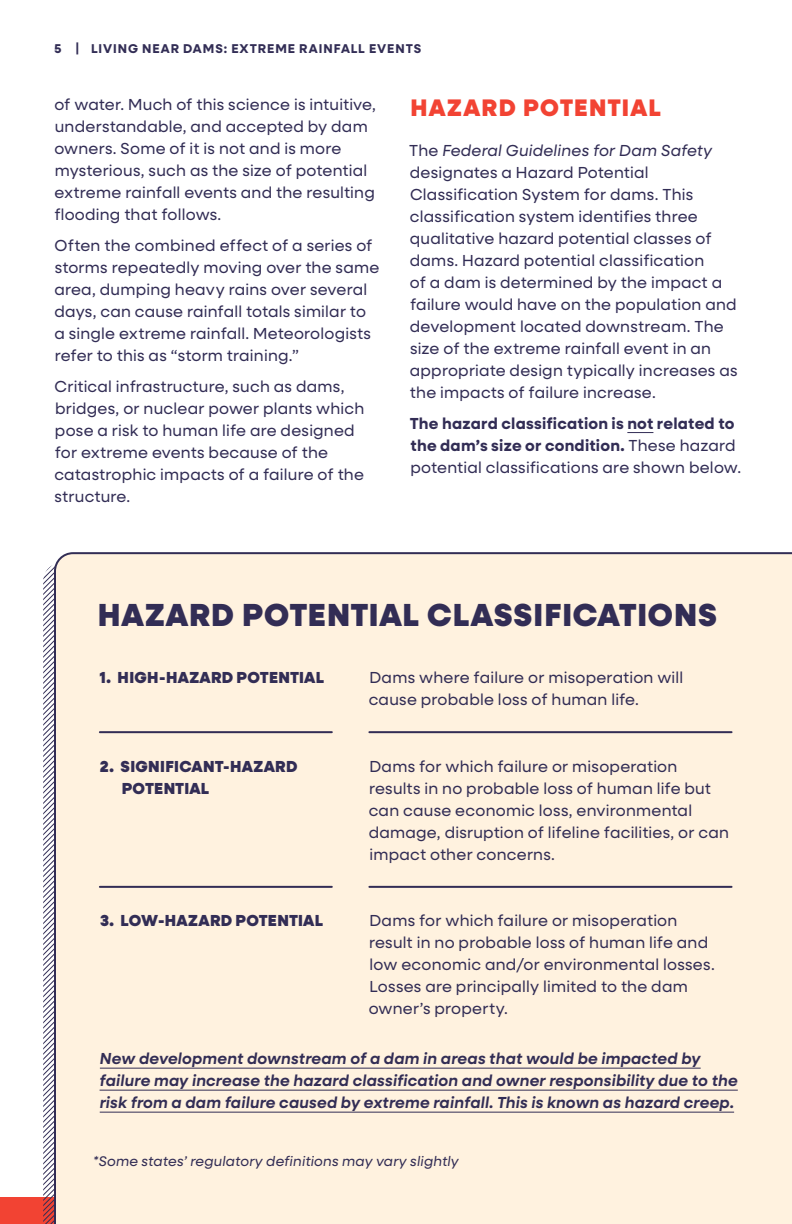
<style>
.page{position:relative;width:792px;height:1224px;background:#fff}
.page>*{position:absolute;margin:0;border:0;box-sizing:border-box;transform-origin:0 0}
.t1{font:900 32px "Neulis Sans";letter-spacing:.03em;color:#322d55}
.t2{font:900 24px "Neulis Sans";letter-spacing:.05em;color:#f24333}
.t3{font:16px/22px "Neulis Sans";letter-spacing:.015em;color:#322d55}
.t4{font:italic 600 16px/22px "Neulis Sans";letter-spacing:.01em;color:#322d55}
.t5{font:700 16px/22px "Neulis Sans";letter-spacing:.015em;color:#322d55}
.t6{font:900 16px/22px "Neulis Sans";letter-spacing:.015em;color:#322d55}
.t7{font:italic 14px "Neulis Sans";letter-spacing:.015em;color:#322d55}
.t8{font:700 12.8px "Neulis Sans";letter-spacing:.075em;color:#322d55}
.s1{font-style:italic}
.s2{font-weight:400}
</style>
<div class="page">
<div style="left:0;top:1197px;width:792px;height:27px;background:#f24333"></div>
<svg style="left:43px;top:565px;width:10px;height:659px"></svg>
<div style="left:53px;top:552px;width:739px;height:672px;background:#fff2df"></div>
<hr style="left:100px;top:1068px;width:601px;height:1px;background:#322d55">
<hr style="left:100px;top:1090px;width:638px;height:1px;background:#322d55">
<hr style="left:100px;top:1112px;width:634px;height:1px;background:#322d55">
<hr style="left:100px;top:731px;width:232px;height:2px;background:#322d55">
<hr style="left:100px;top:886px;width:232px;height:2px;background:#322d55">
<hr style="left:369px;top:731px;width:363px;height:2px;background:#322d55">
<hr style="left:369px;top:886px;width:363px;height:2px;background:#322d55">
<svg style="left:627px;top:432px;width:26px;height:1px"></svg>
<p class="t8" style="left:54px;top:39px;width:369px">5 | LIVING NEAR DAMS: EXTREME RAINFALL EVENTS</p>
<p class="t3" style="left:54px;top:93px;width:323px">of water. Much of this science is intuitive, understandable, and accepted by dam owners. Some of it is not and is more mysterious, such as the size of potential extreme rainfall events and the resulting flooding that follows.</p>
<p class="t3" style="left:54px;top:234px;width:326px">Often the combined effect of a series of storms repeatedly moving over the same area, dumping heavy rains over several days, can cause rainfall totals similar to a single extreme rainfall. Meteorologists refer to this as “storm training.”</p>
<p class="t3" style="left:54px;top:375px;width:311px">Critical infrastructure, such as dams, bridges, or nuclear power plants which pose a risk to human life are designed for extreme events because of the catastrophic impacts of a failure of the structure.</p>
<h2 class="t2" style="left:411px;top:89px;width:252px">HAZARD POTENTIAL</h2>
<p class="t3" style="left:409px;top:138px;width:330px">The <span class="s1">Federal Guidelines for Dam Safety </span>designates a Hazard Potential Classification System for dams. This classification system identifies three qualitative hazard potential classes of dams. Hazard potential classification<br>of a dam is determined by the impact a failure would have on the population and development located downstream. The size of the extreme rainfall event in an appropriate design typically increases as the impacts of failure increase.</p>
<p class="t5" style="left:410px;top:411px;width:333px">The hazard classification is not related to the dam’s size or condition. <span class="s2">These hazard potential classifications are shown below.</span></p>
<h1 class="t1" style="left:98px;top:590px;width:621px">HAZARD POTENTIAL CLASSIFICATIONS</h1>
<p class="t6" style="left:100px;top:666px;width:226px">1. HIGH-HAZARD POTENTIAL</p>
<p class="t6" style="left:122px;top:755px;width:177px;text-indent:-22px">2. SIGNIFICANT-HAZARD<br>POTENTIAL</p>
<p class="t3" style="left:369px;top:666px;width:316px">Dams where failure or misoperation will cause probable loss of human life.</p>
<p class="t3" style="left:369px;top:754px;width:362px">Dams for which failure or misoperation results in no probable loss of human life but can cause economic loss, environmental damage, disruption of lifeline facilities, or can impact other concerns.</p>
<p class="t3" style="left:369px;top:909px;width:348px">Dams for which failure or misoperation result in no probable loss of human life and low economic and/or environmental losses.<br>Losses are principally limited to the dam owner’s property.</p>
<p class="t4" style="left:100px;top:1047px;width:640px">New development downstream of a dam in areas that would be impacted by failure may increase the hazard classification and owner responsibility due to the risk from a dam failure caused by extreme rainfall. This is known as hazard creep.</p>
<p class="t6" style="left:100px;top:909px;width:224px">3. LOW-HAZARD POTENTIAL</p>
<p class="t7" style="left:93px;top:1152px;width:367px">*Some states’ regulatory definitions may vary slightly</p>
</div>
